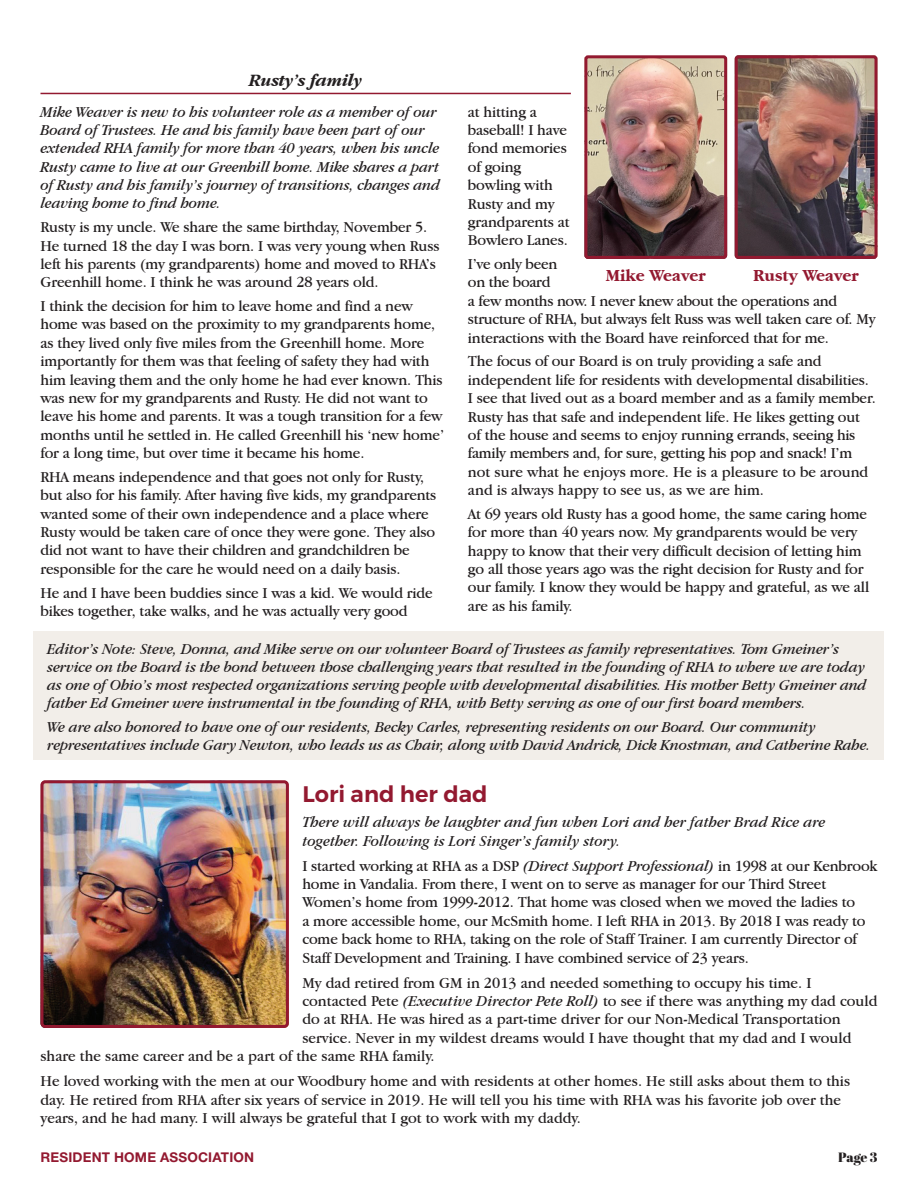
<style>
.page{position:relative;width:918px;height:1188px;background:#fff}
.page>*{position:absolute;margin:0;border:0;box-sizing:border-box;transform-origin:0 0}
.t1{font:600 22.5px "Montserrat";color:#931930}
.t2{font:italic 700 18px "Garamond IT Cby BT";letter-spacing:-.01em;color:#231f20;scale:.95 1}
.t3{font:700 17.55px "Garamond IT Cby BT";color:#931930;scale:.95 1}
.t4{font:15.75px/18.5px "Garamond IT Cby BT";letter-spacing:-.01em;color:#231f20;scale:.95 1}
.t5{font:italic 15.75px/18.5px "Garamond IT Cby BT";letter-spacing:-.01em;color:#231f20;scale:.95 1}
.t6{font:700 13.5px "Helvetica Neue Cyr";letter-spacing:.015em;color:#931930}
.t7{font:13.5px "Abril Fatface";color:#231f20}
.s1{font-style:italic}
</style>
<div class="page">
<img style="left:588px;top:59px;width:135px;height:196px">
<div style="left:584px;top:55px;width:143px;height:204px;border:3px solid #931930;border-radius:2px"></div>
<img style="left:739px;top:59px;width:135px;height:196px">
<div style="left:735px;top:55px;width:143px;height:204px;border:3px solid #931930;border-radius:2px"></div>
<hr style="left:40px;top:93px;width:531px;height:1px;background:#931930">
<div style="left:34px;top:631px;width:850px;height:88px;background:#f2eee9"></div>
<div style="left:34px;top:709px;width:850px;height:33px;background:#f2eee9"></div>
<div style="left:34px;top:727px;width:850px;height:33px;background:#f2eee9"></div>
<img style="left:40px;top:781px;width:245px;height:247px">
<div style="left:41px;top:780px;width:248px;height:248px;border:3px solid #931930;border-radius:3px"></div>
<p class="t2" style="left:249px;top:69px;width:121px">Rusty’s family</p>
<p class="t5" style="left:40px;top:102px;width:422px">Mike Weaver is new to his volunteer role as a member of our Board of Trustees. He and his family have been part of our extended RHA family for more than 40 years, when his uncle Rusty came to live at our Greenhill home. Mike shares a part of Rusty and his family’s journey of transitions, changes and leaving home to find home.</p>
<p class="t4" style="left:40px;top:218px;width:422px">Rusty is my uncle. We share the same birthday, November 5.<br>He turned 18 the day I was born. I was very young when Russ left his parents (my grandparents) home and moved to RHA’s Greenhill home. I think he was around 28 years old.</p>
<p class="t4" style="left:40px;top:297px;width:426px">I think the decision for him to leave home and find a new home was based on the proximity to my grandparents home, as they lived only five miles from the Greenhill home. More importantly for them was that feeling of safety they had with him leaving them and the only home he had ever known. This was new for my grandparents and Rusty. He did not want to leave his home and parents. It was a tough transition for a few months until he settled in. He called Greenhill his ‘new home’ for a long time, but over time it became his home.</p>
<p class="t4" style="left:40px;top:467px;width:418px">RHA means independence and that goes not only for Rusty, but also for his family. After having five kids, my grandparents wanted some of their own independence and a place where Rusty would be taken care of once they were gone. They also did not want to have their children and grandchildren be responsible for the care he would need on a daily basis.</p>
<p class="t4" style="left:40px;top:583px;width:414px">He and I have been buddies since I was a kid. We would ride bikes together, take walks, and he was actually very good</p>
<p class="t4" style="left:468px;top:102px;width:109px">at hitting a baseball! I have fond memories of going bowling with<br>Rusty and my grandparents at<br>Bowlero Lanes.</p>
<p class="t4" style="left:468px;top:255px;width:431px">I’ve only been<br>on the board<br>a few months now. I never knew about the operations and structure of RHA, but always felt Russ was well taken care of. My interactions with the Board have reinforced that for me.</p>
<p class="t4" style="left:468px;top:352px;width:431px">The focus of our Board is on truly providing a safe and independent life for residents with developmental disabilities.<br>I see that lived out as a board member and as a family member.<br>Rusty has that safe and independent life. He likes getting out of the house and seems to enjoy running errands, seeing his family members and, for sure, getting his pop and snack! I’m not sure what he enjoys more. He is a pleasure to be around and is always happy to see us, as we are him.</p>
<p class="t4" style="left:468px;top:504px;width:424px">At 69 years old Rusty has a good home, the same caring home for more than 40 years now. My grandparents would be very happy to know that their very difficult decision of letting him go all those years ago was the right decision for Rusty and for our family. I know they would be happy and grateful, as we all are as his family.</p>
<p class="t5" style="left:47px;top:640px;width:864px;line-height:18px">Editor’s Note: Steve, Donna, and Mike serve on our volunteer Board of Trustees as family representatives. Tom Gmeiner’s service on the Board is the bond between those challenging years that resulted in the founding of RHA to where we are today as one of Ohio’s most respected organizations serving people with developmental disabilities. His mother Betty Gmeiner and father Ed Gmeiner were instrumental in the founding of RHA, with Betty serving as one of our first board members.</p>
<p class="t5" style="left:47px;top:717px;width:868px;line-height:18px">We are also honored to have one of our residents, Becky Carles, representing residents on our Board. Our community representatives include Gary Newton, who leads us as Chair, along with David Andrick, Dick Knostman, and Catherine Rahe.</p>
<h1 class="t1" style="left:302px;top:780px;width:187px">Lori and her dad</h1>
<p class="t5" style="left:302px;top:813px;width:552px">There will always be laughter and fun when Lori and her father Brad Rice are together. Following is Lori Singer’s family story.</p>
<p class="t4" style="left:302px;top:856px;width:607px">I started working at RHA as a DSP <span class="s1">(Direct Support Professional)</span> in 1998 at our Kenbrook home in Vandalia. From there, I went on to serve as manager for our Third Street Women’s home from 1999-2012. That home was closed when we moved the ladies to<br>a more accessible home, our McSmith home. I left RHA in 2013. By 2018 I was ready to come back home to RHA, taking on the role of Staff Trainer. I am currently Director of Staff Development and Training. I have combined service of 23 years.</p>
<p class="t4" style="left:302px;top:973px;width:537px">My dad retired from GM in 2013 and needed something to occupy his time. I</p>
<p class="t4" style="left:302px;top:992px;width:607px">contacted Pete <span class="s1">(Executive Director Pete Roll)</span> to see if there was anything my dad could</p>
<p class="t4" style="left:302px;top:1010px;width:568px">do at RHA. He was hired as a part-time driver for our Non-Medical Transportation</p>
<p class="t4" style="left:302px;top:1028px;width:580px">service. Never in my wildest dreams would I have thought that my dad and I would</p>
<p class="t4" style="left:40px;top:1047px;width:416px">share the same career and be a part of the same RHA family.</p>
<p class="t4" style="left:40px;top:1072px;width:854px">He loved working with the men at our Woodbury home and with residents at other homes. He still asks about them to this day. He retired from RHA after six years of service in 2019. He will tell you his time with RHA was his favorite job over the years, and he had many. I will always be grateful that I got to work with my daddy.</p>
<p class="t6" style="left:41px;top:1149px;width:215px">RESIDENT HOME ASSOCIATION</p>
<p class="t3" style="left:606px;top:266px;width:107px">Mike Weaver</p>
<p class="t3" style="left:753px;top:266px;width:113px">Rusty Weaver</p>
<p class="t7" style="left:838px;top:1147px;width:41px">Page 3</p>
</div>
